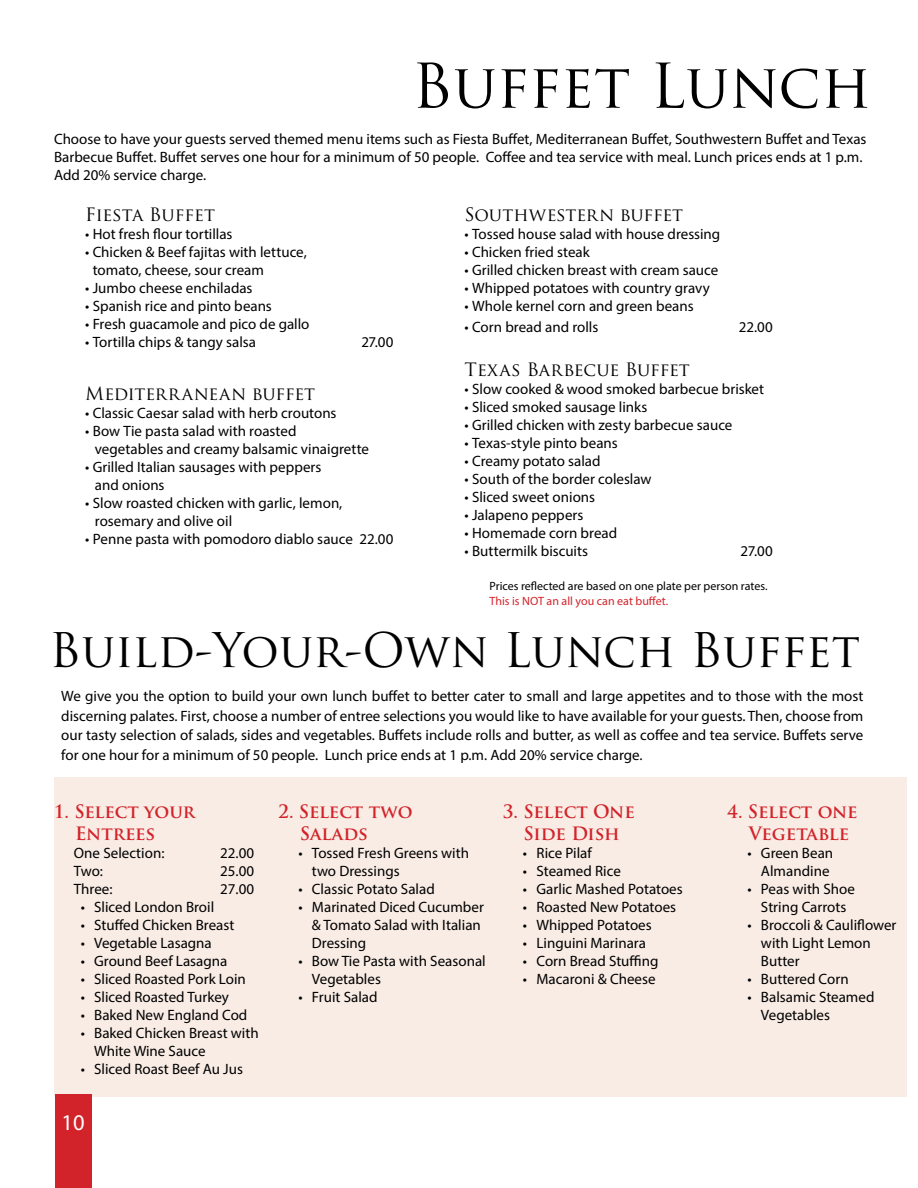
<style>
.page{position:relative;width:918px;height:1188px;background:#fff}
.page>*{position:absolute;margin:0;border:0;box-sizing:border-box;transform-origin:0 0}
.t1{font:60px "Trajan Pro";color:#000}
.t2{font:46.5px "Trajan Pro";color:#000}
.t3{font:22.5px "Myriad Pro";color:#fff}
.t4{font:700 18px/21.6px "Trajan Pro";color:#d2232a}
.t5{font:18px "Trajan Pro";color:#000}
.t6{font:15px/18px "Myriad Variable Concept";color:#000}
.t7{font:12px "Myriad Variable Concept";color:#000}
.t8{font:12px "Myriad Variable Concept";color:#d2232a}
</style>
<div class="page">
<div style="left:54px;top:778px;width:852px;height:319px;background:#f8ece5"></div>
<div style="left:55px;top:1094px;width:36px;height:94px;background:#d2232a"></div>
<h1 class="t1" style="left:412px;top:48px;width:461px">Buffet Lunch</h1>
<p class="t6" style="left:54px;top:130px;width:814px">Choose to have your guests served themed menu items such as Fiesta Buffet, Mediterranean Buffet, Southwestern Buffet and Texas<br>Barbecue Buffet. Buffet serves one hour for a minimum of 50 people. Coffee and tea service with meal. Lunch prices ends at 1 p.m.<br>Add 20% service charge.</p>
<p class="t5" style="left:85px;top:203px;width:131px">Fiesta Buffet</p>
<p class="t6" style="left:85px;top:225px;width:149px">• Hot fresh flour tortillas</p>
<p class="t6" style="left:93px;top:243px;width:215px;text-indent:-8px">• Chicken &amp; Beef fajitas with lettuce, tomato, cheese, sour cream</p>
<p class="t6" style="left:85px;top:279px;width:169px">• Jumbo cheese enchiladas</p>
<p class="t6" style="left:85px;top:297px;width:188px">• Spanish rice and pinto beans</p>
<p class="t6" style="left:85px;top:315px;width:226px">• Fresh guacamole and pico de gallo</p>
<p class="t6" style="left:85px;top:333px;width:172px">• Tortilla chips &amp; tangy salsa</p>
<p class="t6" style="left:361px;top:333px;width:34px">27.00</p>
<p class="t5" style="left:85px;top:382px;width:231px">Mediterranean buffet</p>
<p class="t6" style="left:85px;top:404px;width:253px">• Classic Caesar salad with herb croutons</p>
<p class="t6" style="left:95px;top:422px;width:276px;text-indent:-10px">• Bow Tie pasta salad with roasted<br>vegetables and creamy balsamic vinaigrette</p>
<p class="t6" style="left:95px;top:458px;width:228px;text-indent:-10px">• Grilled Italian sausages with peppers and onions</p>
<p class="t6" style="left:95px;top:494px;width:249px;text-indent:-10px">• Slow roasted chicken with garlic, lemon, rosemary and olive oil</p>
<p class="t6" style="left:85px;top:530px;width:310px">• Penne pasta with pomodoro diablo sauce 22.00</p>
<p class="t5" style="left:465px;top:203px;width:220px">Southwestern buffet</p>
<p class="t6" style="left:465px;top:225px;width:257px">• Tossed house salad with house dressing</p>
<p class="t6" style="left:465px;top:243px;width:127px">• Chicken fried steak</p>
<p class="t6" style="left:465px;top:261px;width:255px">• Grilled chicken breast with cream sauce</p>
<p class="t6" style="left:465px;top:279px;width:247px">• Whipped potatoes with country gravy</p>
<p class="t6" style="left:465px;top:297px;width:231px">• Whole kernel corn and green beans</p>
<p class="t6" style="left:465px;top:318px;width:135px">• Corn bread and rolls</p>
<p class="t6" style="left:739px;top:318px;width:36px">22.00</p>
<p class="t5" style="left:465px;top:358px;width:227px">Texas Barbecue Buffet</p>
<p class="t6" style="left:465px;top:380px;width:301px">• Slow cooked &amp; wood smoked barbecue brisket</p>
<p class="t6" style="left:465px;top:398px;width:184px">• Sliced smoked sausage links</p>
<p class="t6" style="left:465px;top:416px;width:269px">• Grilled chicken with zesty barbecue sauce</p>
<p class="t6" style="left:465px;top:434px;width:155px">• Texas-style pinto beans</p>
<p class="t6" style="left:465px;top:452px;width:137px">• Creamy potato salad</p>
<p class="t6" style="left:465px;top:470px;width:188px">• South of the border coleslaw</p>
<p class="t6" style="left:465px;top:488px;width:132px">• Sliced sweet onions</p>
<p class="t6" style="left:465px;top:506px;width:120px">• Jalapeno peppers</p>
<p class="t6" style="left:465px;top:524px;width:154px">• Homemade corn bread</p>
<p class="t6" style="left:465px;top:542px;width:125px">• Buttermilk biscuits</p>
<p class="t6" style="left:741px;top:542px;width:34px">27.00</p>
<p class="t7" style="left:490px;top:578px;width:279px">Prices reflected are based on one plate per person rates.</p>
<p class="t8" style="left:490px;top:593px;width:180px">This is NOT an all you can eat buffet.</p>
<h2 class="t2" style="left:49px;top:620px;width:812px">Build-Your-Own Lunch Buffet</h2>
<p class="t6" style="left:61px;top:686px;width:804px;line-height:19.5px;text-align:justify">We give you the option to build your own lunch buffet to better cater to small and large appetites and to those with the most discerning palates. First, choose a number of entree selections you would like to have available for your guests. Then, choose from our tasty selection of salads, sides and vegetables. Buffets include rolls and butter, as well as coffee and tea service. Buffets serve for one hour for a minimum of 50 people. Lunch price ends at 1 p.m. Add 20% service charge.</p>
<p class="t4" style="left:75px;top:801px;width:121px;text-indent:-22px">1. Select your<br>Entrees</p>
<p class="t6" style="left:74px;top:844px;width:92px">One Selection:</p>
<p class="t6" style="left:220px;top:844px;width:35px">22.00</p>
<p class="t6" style="left:74px;top:862px;width:31px">Two:</p>
<p class="t6" style="left:220px;top:862px;width:35px">25.00</p>
<p class="t6" style="left:74px;top:880px;width:40px">Three:</p>
<p class="t6" style="left:220px;top:880px;width:35px">27.00</p>
<p class="t6" style="left:81px;top:898px;width:135px">• Sliced London Broil</p>
<p class="t6" style="left:81px;top:916px;width:155px">• Stuffed Chicken Breast</p>
<p class="t6" style="left:81px;top:934px;width:133px">• Vegetable Lasagna</p>
<p class="t6" style="left:81px;top:952px;width:148px">• Ground Beef Lasagna</p>
<p class="t6" style="left:81px;top:970px;width:167px">• Sliced Roasted Pork Loin</p>
<p class="t6" style="left:81px;top:988px;width:150px">• Sliced Roasted Turkey</p>
<p class="t6" style="left:81px;top:1006px;width:168px">• Baked New England Cod</p>
<p class="t6" style="left:94px;top:1024px;width:166px;text-indent:-14px">• Baked Chicken Breast with<br>White Wine Sauce</p>
<p class="t6" style="left:81px;top:1060px;width:164px">• Sliced Roast Beef Au Jus</p>
<h3 class="t3" style="left:62px;top:1109px;width:25px">10</h3>
<p class="t4" style="left:300px;top:801px;width:114px;text-indent:-22px">2. Select two<br>Salads</p>
<p class="t6" style="left:312px;top:844px;width:159px;text-indent:-14px">• Tossed Fresh Greens with two Dressings</p>
<p class="t6" style="left:298px;top:880px;width:138px">• Classic Potato Salad</p>
<p class="t6" style="left:312px;top:898px;width:173px;text-indent:-14px">• Marinated Diced Cucumber &amp; Tomato Salad with Italian<br>Dressing</p>
<p class="t6" style="left:312px;top:952px;width:175px;text-indent:-14px">• Bow Tie Pasta with Seasonal<br>Vegetables</p>
<p class="t6" style="left:298px;top:988px;width:81px">• Fruit Salad</p>
<p class="t4" style="left:503px;top:801px;width:133px;text-align:center">3. Select One<br>Side Dish</p>
<p class="t6" style="left:523px;top:844px;width:70px">• Rice Pilaf</p>
<p class="t6" style="left:523px;top:862px;width:100px">• Steamed Rice</p>
<p class="t6" style="left:523px;top:880px;width:161px">• Garlic Mashed Potatoes</p>
<p class="t6" style="left:523px;top:898px;width:155px">• Roasted New Potatoes</p>
<p class="t6" style="left:523px;top:916px;width:130px">• Whipped Potatoes</p>
<p class="t6" style="left:523px;top:934px;width:125px">• Linguini Marinara</p>
<p class="t6" style="left:523px;top:952px;width:137px">• Corn Bread Stuffing</p>
<p class="t6" style="left:523px;top:970px;width:134px">• Macaroni &amp; Cheese</p>
<p class="t4" style="left:749px;top:801px;width:110px;text-indent:-22px">4. Select one<br>Vegetable</p>
<p class="t6" style="left:747px;top:844px;width:87px;text-align:right">• Green Bean<br>Almandine</p>
<p class="t6" style="left:747px;top:880px;width:109px;text-align:center">• Peas with Shoe<br>String Carrots</p>
<p class="t6" style="left:761px;top:916px;width:137px;text-indent:-14px">• Broccoli &amp; Cauliflower with Light Lemon<br>Butter</p>
<p class="t6" style="left:747px;top:970px;width:103px">• Buttered Corn</p>
<p class="t6" style="left:761px;top:988px;width:115px;text-indent:-14px">• Balsamic Steamed<br>Vegetables</p>
</div>
